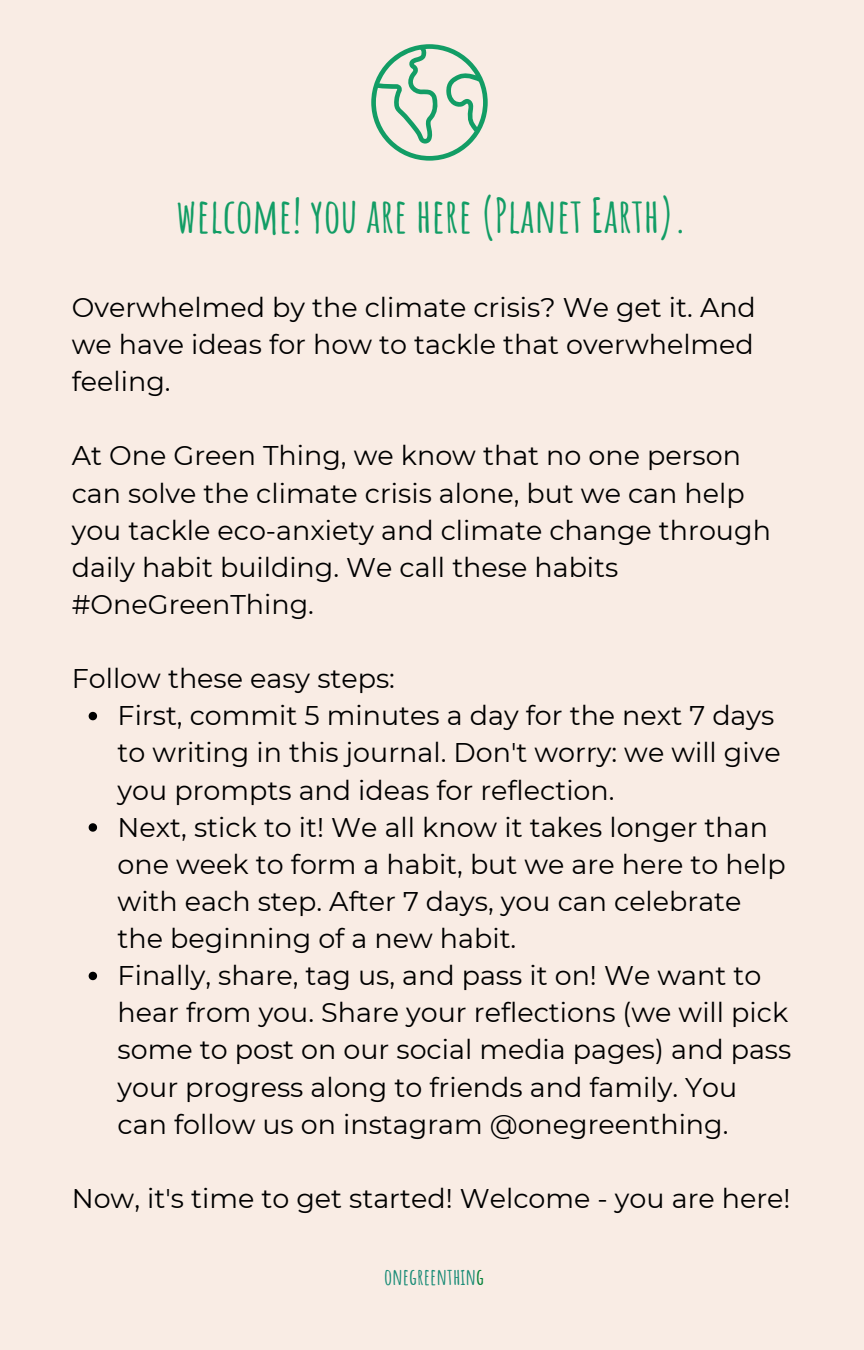
<style>
.page{position:relative;width:864px;height:1350px;background:#f9ece4}
.page>*{position:absolute;margin:0;border:0;box-sizing:border-box;transform-origin:0 0}
.t1{font:700 47.02px "Amatic SC";color:#129d65}
.t2{font:27px/37.1px "Montserrat";color:#000}
.t3{font:700 22.5px "Amatic SC";color:#188b76}
.s1{color:#008037}
</style>
<div class="page">
<svg style="left:371px;top:44px;width:117px;height:117px"></svg>
<svg style="left:89px;top:712px;width:8px;height:8px"></svg>
<svg style="left:89px;top:823px;width:8px;height:9px"></svg>
<svg style="left:89px;top:972px;width:8px;height:8px"></svg>
<h1 class="t1" style="left:177px;top:186px;width:512px">welcome! you are here (Planet Earth).</h1>
<p class="t2" style="left:72px;top:289px;width:686px;text-align:justify">Overwhelmed by the climate crisis? We get it. And we have ideas for how to tackle that overwhelmed feeling.</p>
<p class="t2" style="left:72px;top:437px;width:701px">At One Green Thing, we know that no one person can solve the climate crisis alone, but we can help you tackle eco-anxiety and climate change through daily habit building. We call these habits #OneGreenThing.</p>
<p class="t2" style="left:72px;top:660px;width:325px">Follow these easy steps:</p>
<p class="t2" style="left:118px;top:697px;width:675px">First, commit 5 minutes a day for the next 7 days to writing in this journal. Don't worry: we will give you prompts and ideas for reflection.<br>Next, stick to it! We all know it takes longer than one week to form a habit, but we are here to help with each step. After 7 days, you can celebrate the beginning of a new habit.<br>Finally, share, tag us, and pass it on! We want to hear from you. Share your reflections (we will pick some to post on our social media pages) and pass your progress along to friends and family. You can follow us on instagram @onegreenthing.</p>
<p class="t2" style="left:72px;top:1180px;width:720px">Now, it's time to get started! Welcome - you are here!</p>
<p class="t3" style="left:384px;top:1262px;width:102px">onegreenthin<span class="s1">g</span></p>
</div>
